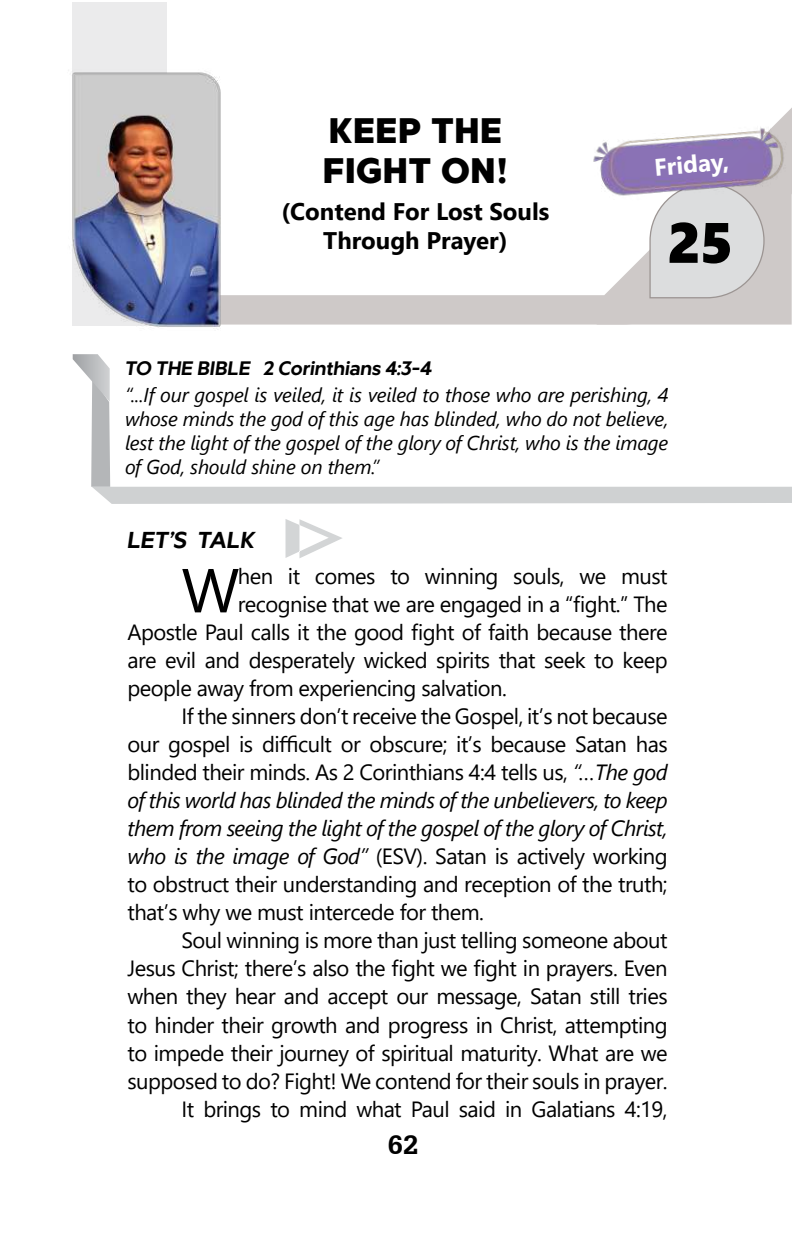
<style>
.page{position:relative;width:792px;height:1236px;background:#fff}
.page>*{position:absolute;margin:0;border:0;box-sizing:border-box;transform-origin:0 0}
.t1{font:62px "Segoe UI";color:#000}
.t2{font:56.8px "Segoe UI Black";color:#000}
.t3{font:800 40px/40px "Geonik";letter-spacing:.03em;color:#000}
.t4{font:700 28px "Serifa BT";color:#000}
.t5{font:italic 600 26px "Geonik";color:#000}
.t6{font:700 24px/28.8px "Segoe UI";color:#000;text-align:center}
.t7{font:700 24px "Segoe UI";color:#fff}
.t8{font:22px "Segoe UI";letter-spacing:-.025em;color:#000}
.t9{font:italic 22px "Segoe UI";letter-spacing:-.025em;color:#000}
.t10{font:italic 600 22px "Geonik";color:#000}
.t11{font:italic 20px/24px "Segoe UI";letter-spacing:-.01em;color:#000;text-align:justify}
.s1{font-style:italic}
</style>
<div class="page">
<svg style="left:286px;top:519px;width:56px;height:39px"></svg>
<svg style="left:73px;top:354px;width:719px;height:150px"></svg>
<svg style="left:267px;top:108px;width:525px;height:217px"></svg>
<div style="left:72px;top:2px;width:95px;height:324px;background:#ebebec"></div>
<img style="left:68px;top:70px;width:199px;height:258px">
<svg style="left:596px;top:171px;width:196px;height:154px"></svg>
<img style="left:578px;top:116px;width:213px;height:93px">
<h3 class="t3" style="left:323px;top:112px;width:187px">KEEP THE<br>FIGHT ON!</h3>
<p class="t6" style="left:281px;top:195px;width:270px">(Contend For Lost Souls<br>Through Prayer)</p>
<p class="t7" style="left:652px;top:145px;width:76px;rotate:-5deg">Friday,</p>
<h2 class="t2" style="left:667px;top:202px;width:68px">25</h2>
<p class="t10" style="left:125px;top:356px;width:309px">TO THE BIBLE 2 Corinthians 4:3-4</p>
<p class="t11" style="left:125px;top:380px;width:545px">“...If our gospel is veiled, it is veiled to those who are perishing, 4 whose minds the god of this age has blinded, who do not believe, lest the light of the gospel of the glory of Christ, who is the image of God, should shine on them.”</p>
<p class="t5" style="left:128px;top:526px;width:129px">LET’S TALK</p>
<h1 class="t1" style="left:182px;top:532px;width:59px">W</h1>
<p class="t8" style="left:238px;top:556px;width:431px">hen it comes to winning souls, we must</p>
<p class="t8" style="left:238px;top:584px;width:431px">recognise that we are engaged in a “fight.” The</p>
<p class="t8" style="left:128px;top:612px;width:542px">Apostle Paul calls it the good fight of faith because there</p>
<p class="t8" style="left:128px;top:640px;width:542px">are evil and desperately wicked spirits that seek to keep</p>
<p class="t8" style="left:128px;top:668px;width:381px">people away from experiencing salvation.</p>
<p class="t8" style="left:182px;top:696px;width:488px">If the sinners don’t receive the Gospel, it’s not because</p>
<p class="t8" style="left:128px;top:724px;width:542px">our gospel is difficult or obscure; it’s because Satan has</p>
<p class="t8" style="left:128px;top:752px;width:542px">blinded their minds. As 2 Corinthians 4:4 tells us, <span class="s1">“…The god</span></p>
<p class="t9" style="left:128px;top:780px;width:542px">of this world has blinded the minds of the unbelievers, to keep</p>
<p class="t9" style="left:128px;top:808px;width:542px">them from seeing the light of the gospel of the glory of Christ,</p>
<p class="t8" style="left:128px;top:836px;width:542px"><span class="s1">who is the image of God”</span> (ESV). Satan is actively working</p>
<p class="t8" style="left:128px;top:864px;width:542px">to obstruct their understanding and reception of the truth;</p>
<p class="t8" style="left:128px;top:892px;width:358px">that’s why we must intercede for them.</p>
<p class="t8" style="left:182px;top:920px;width:488px">Soul winning is more than just telling someone about</p>
<p class="t8" style="left:128px;top:948px;width:542px">Jesus Christ; there’s also the fight we fight in prayers. Even</p>
<p class="t8" style="left:128px;top:976px;width:542px">when they hear and accept our message, Satan still tries</p>
<p class="t8" style="left:128px;top:1004px;width:542px">to hinder their growth and progress in Christ, attempting</p>
<p class="t8" style="left:128px;top:1032px;width:542px">to impede their journey of spiritual maturity. What are we</p>
<p class="t8" style="left:128px;top:1060px;width:542px">supposed to do? Fight! We contend for their souls in prayer.</p>
<p class="t8" style="left:182px;top:1088px;width:488px">It brings to mind what Paul said in Galatians 4:19,</p>
<p class="t4" style="left:388px;top:1127px;width:32px">62</p>
</div>
